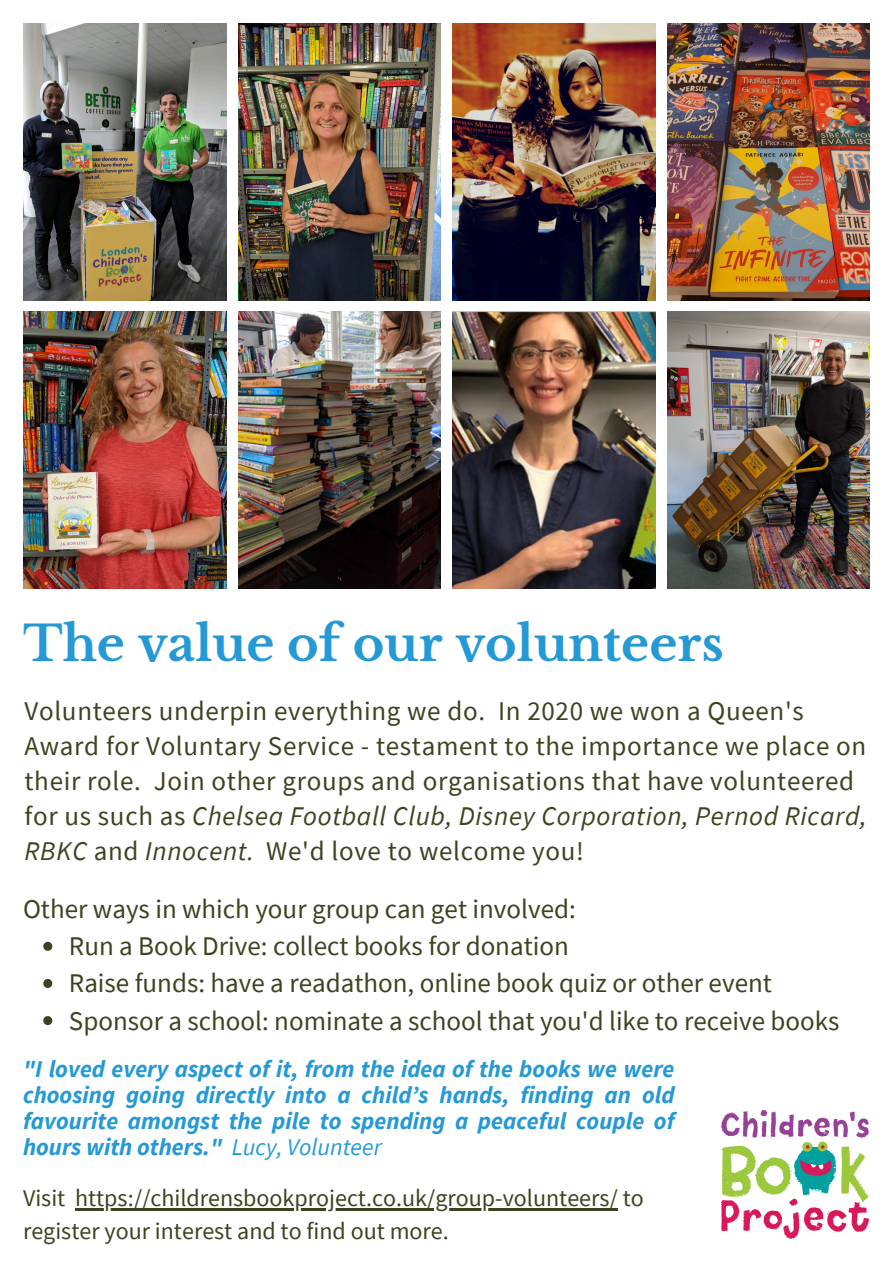
<style>
.page{position:relative;width:894px;height:1264px;background:#fff}
.page>*{position:absolute;margin:0;border:0;box-sizing:border-box;transform-origin:0 0}
.t1{font:700 48px "Libre Baskerville";color:#2599d6}
.t2{font:27px/34.8px "Source Sans Pro";letter-spacing:.025em;color:#3a4520}
.t3{font:27px "Source Sans Pro";color:#3a4520}
.t4{font:italic 700 24px/25.8px "Source Sans Pro";color:#2599d6;text-align:justify}
.t5{font:24px "Source Sans Pro";color:#3a4520}
.s1{font-style:italic}
.s2{font-weight:400}
</style>
<div class="page">
<img style="left:23px;top:23px;width:204px;height:277px">
<img style="left:238px;top:23px;width:202px;height:277px">
<img style="left:452px;top:23px;width:203px;height:277px">
<img style="left:667px;top:23px;width:202px;height:277px">
<img style="left:23px;top:311px;width:204px;height:277px">
<img style="left:238px;top:311px;width:202px;height:277px">
<img style="left:452px;top:311px;width:203px;height:277px">
<img style="left:667px;top:311px;width:202px;height:277px">
<img style="left:721px;top:1110px;width:147px;height:128px">
<hr style="left:75px;top:1208px;width:542px;height:2px;background:#3a4520">
<svg style="left:43px;top:941px;width:9px;height:9px"></svg>
<svg style="left:43px;top:979px;width:9px;height:8px"></svg>
<svg style="left:43px;top:1016px;width:9px;height:9px"></svg>
<p class="t1" style="left:23px;top:614px;width:702px">The value of our volunteers</p>
<h2 class="t2" style="left:24px;top:693px;width:843px">Volunteers underpin everything we do. In 2020 we won a Queen's Award for Voluntary Service - testament to the importance we place on their role. Join other groups and organisations that have volunteered for us such as <span class="s1">Chelsea Football Club, Disney Corporation, Pernod Ricard, RBKC</span> and <span class="s1">Innocent.</span> We'd love to welcome you!</h2>
<p class="t3" style="left:23px;top:891px;width:554px">Other ways in which your group can get involved:</p>
<p class="t3" style="left:69px;top:928px;width:501px">Run a Book Drive: collect books for donation</p>
<p class="t3" style="left:69px;top:965px;width:704px">Raise funds: have a readathon, online book quiz or other event</p>
<p class="t3" style="left:69px;top:1003px;width:771px">Sponsor a school: nominate a school that you'd like to receive books</p>
<p class="t4" style="left:23px;top:1055px;width:652px">"I loved every aspect of it, from the idea of the books we were choosing going directly into a child’s hands, finding an old favourite amongst the pile to spending a peaceful couple of hours with others." <span class="s2">Lucy, Volunteer</span></p>
<h2 class="t5" style="left:23px;top:1182px;width:622px">Visit https://childrensbookproject.co.uk/group-volunteers/ to</h2>
<p class="t5" style="left:23px;top:1215px;width:427px">register your interest and to find out more.</p>
</div>
